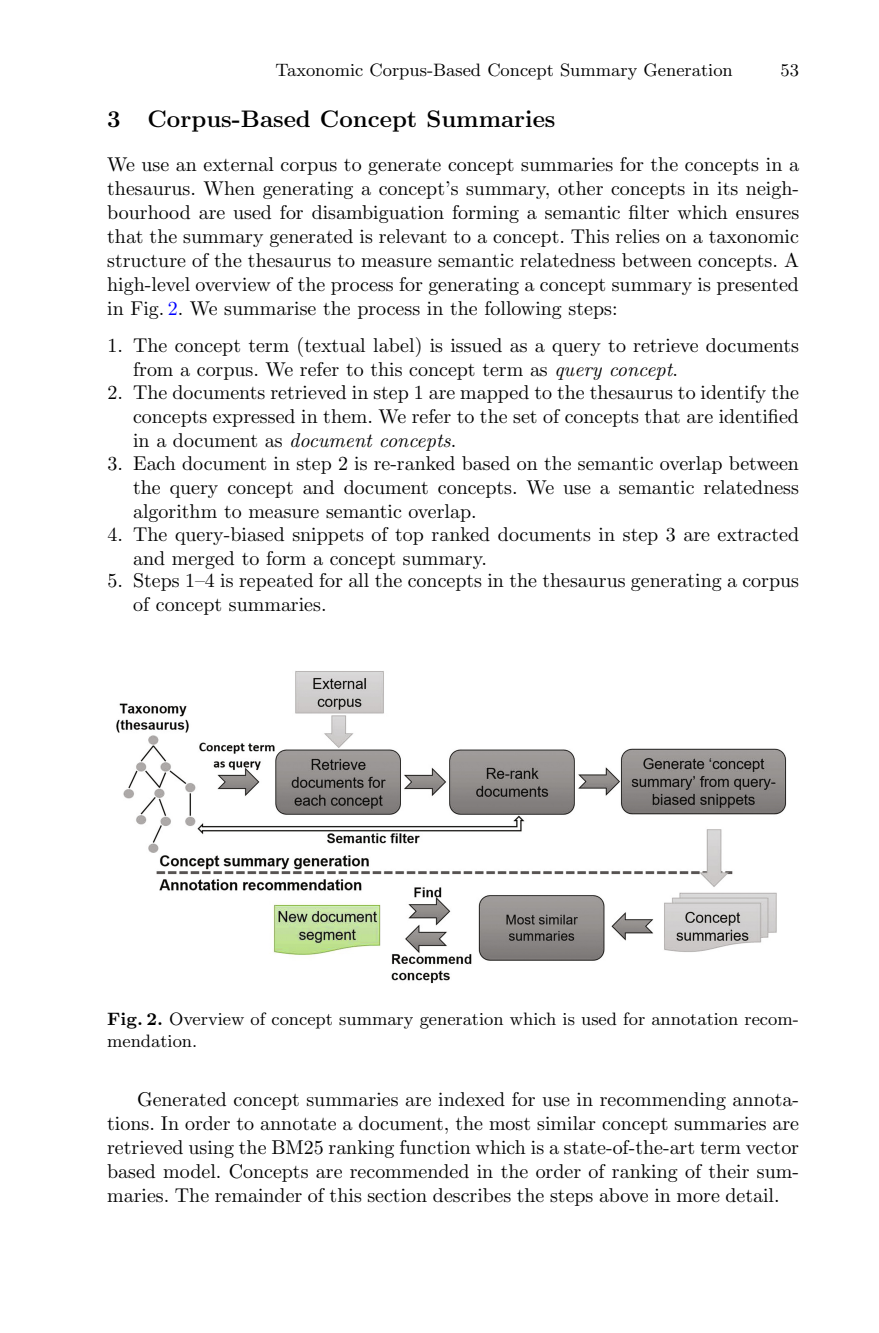
<style>
.page{position:relative;width:879px;height:1333px;background:#fff}
.page>*{position:absolute;margin:0;border:0;box-sizing:border-box;transform-origin:0 0}
.t1{font:24px "Nvvflq Ktvxqj Qsnqrx Nmlcsc Rbyhft Fxlphb CMBX12";color:#000}
.t2{font:20px/24px "Dsgblt Pjqgwf Kcxtth Pycfvq Nwmfwh Dgkcdc CMR10";color:#000;text-align:justify}
.t3{font:20px "Fywhyn Xvbxmf Hnvxct Tmtjyt Ktscgl Jrhqxy CMTI10";color:#000}
.t4{font:18px/22px "Pnrhdc Ydkqjq Cxppnk Sfwgmx Mswmyt Bjgdql CMR9";color:#000}
.s1{color:#00f}
.s2{font-family:"Fywhyn Xvbxmf Hnvxct Tmtjyt Ktscgl Jrhqxy CMTI10"}
.s3{font-family:"Dsgblt Pjqgwf Kcxtth Pycfvq Nwmfwh Dgkcdc CMR10"}
.s4{font-family:"Sxgxcp Dckwfp Bsqnxl Kmjblh Dxqgtj Xdxmfy CMBX9"}
</style>
<div class="page">
<img style="left:116px;top:671px;width:671px;height:312px">
<p class="t4" style="left:275px;top:60px;width:459px">Taxonomic Corpus-Based Concept Summary Generation</p>
<p class="t4" style="left:780px;top:60px;width:20px">53</p>
<p class="t1" style="left:107px;top:110px;width:450px">3 Corpus-Based Concept Summaries</p>
<p class="t2" style="left:107px;top:154px;width:693px">We use an external corpus to generate concept summaries for the concepts in a thesaurus. When generating a concept’s summary, other concepts in its neigh&shy;bourhood are used for disambiguation forming a semantic filter which ensures that the summary generated is relevant to a concept. This relies on a taxonomic structure of the thesaurus to measure semantic relatedness between concepts. A high-level overview of the process for generating a concept summary is presented in Fig. <span class="s1">2</span>. We summarise the process in the following steps:</p>
<p class="t2" style="left:133px;top:335px;width:667px;text-indent:-25px">1. The concept term (textual label) is issued as a query to retrieve documents from a corpus. We refer to this concept term as <span class="s2">query concept</span>.</p>
<p class="t2" style="left:108px;top:382px;width:693px;text-align:right">2. The documents retrieved in step 1 are mapped to the thesaurus to identify the concepts expressed in them. We refer to the set of concepts that are identified</p>
<p class="t3" style="left:133px;top:428px;width:325px"><span class="s3">in a document as</span> document concepts<span class="s3">.</span></p>
<p class="t2" style="left:133px;top:453px;width:667px;text-indent:-25px">3. Each document in step 2 is re-ranked based on the semantic overlap between the query concept and document concepts. We use a semantic relatedness algorithm to measure semantic overlap.</p>
<p class="t2" style="left:133px;top:523px;width:667px;text-indent:-25px">4. The query-biased snippets of top ranked documents in step 3 are extracted and merged to form a concept summary.</p>
<p class="t2" style="left:133px;top:570px;width:667px;text-indent:-25px">5. Steps 1–4 is repeated for all the concepts in the thesaurus generating a corpus of concept summaries.</p>
<p class="t4" style="left:107px;top:1009px;width:693px"><span class="s4">Fig. 2.</span> Overview of concept summary generation which is used for annotation recom&shy;mendation.</p>
<p class="t2" style="left:107px;top:1089px;width:693px;text-indent:30px">Generated concept summaries are indexed for use in recommending annota&shy;tions. In order to annotate a document, the most similar concept summaries are retrieved using the BM25 ranking function which is a state-of-the-art term vector based model. Concepts are recommended in the order of ranking of their sum&shy;maries. The remainder of this section describes the steps above in more detail.</p>
</div>
